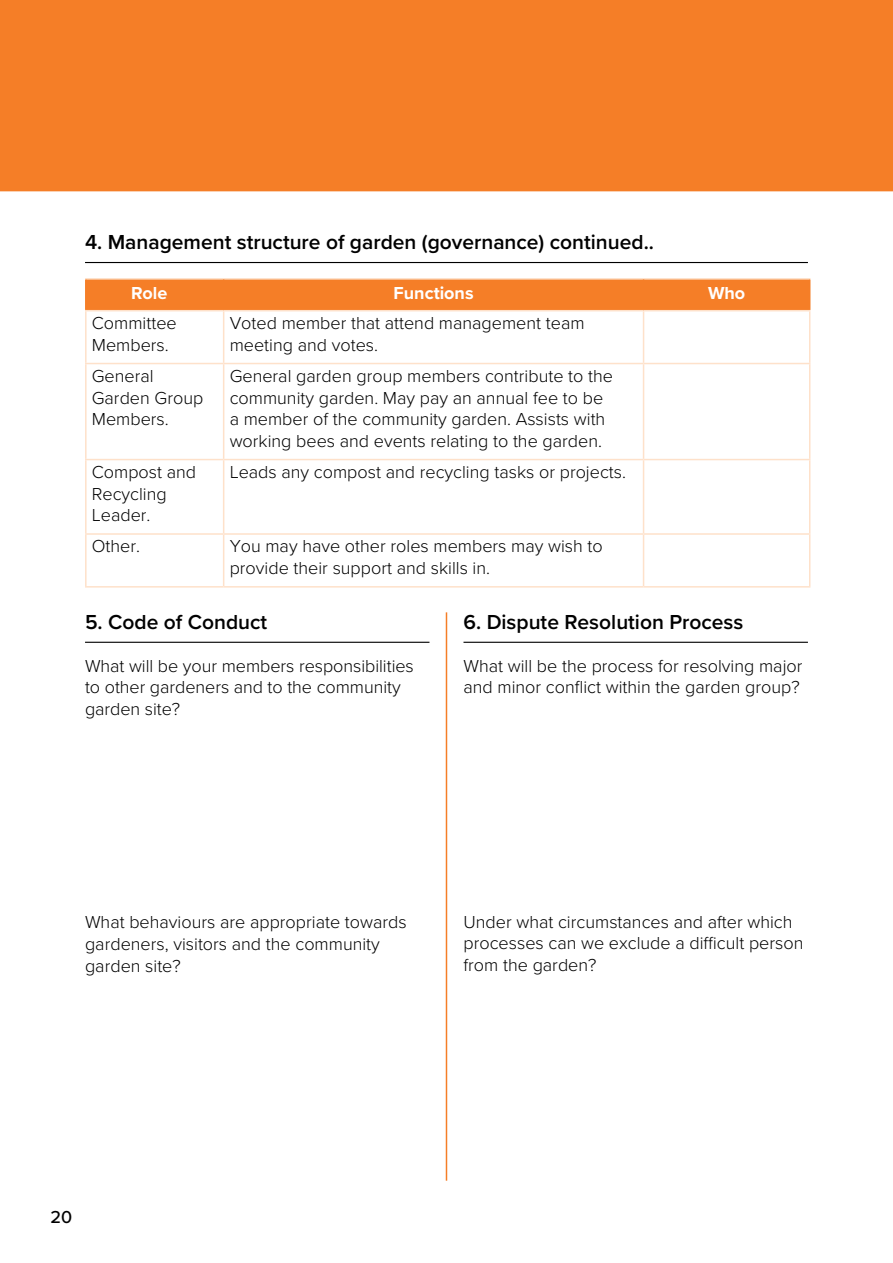
<style>
.page{position:relative;width:893px;height:1263px;background:#fff}
.page>*{position:absolute;margin:0;border:0;box-sizing:border-box;transform-origin:0 0}
.t1{font:600 21px "Proxima Nova";color:#000}
.t2{font:300 18px/21.6px "Proxima Nova";color:#000}
.t3{font:700 18px "Proxima Nova";color:#fff}
.t4{font:500 18px "Proxima Nova";color:#000}
</style>
<div class="page">
<hr style="left:85px;top:642px;width:344px;height:1px;background:#000">
<div style="left:87px;top:280px;width:722px;height:30px;background:#f57e27"></div>
<hr style="left:85px;top:278px;width:139px;height:2px;background:#fee1ca">
<hr style="left:224px;top:278px;width:420px;height:2px;background:#fee1ca">
<hr style="left:644px;top:278px;width:166px;height:2px;background:#fee1ca">
<hr style="left:85px;top:280px;width:2px;height:30px;background:#f57e27">
<hr style="left:223px;top:280px;width:1px;height:30px;background:#f57e27">
<hr style="left:643px;top:280px;width:1px;height:30px;background:#f57e27">
<hr style="left:809px;top:280px;width:1px;height:30px;background:#f57e27">
<hr style="left:85px;top:310px;width:139px;height:1px;background:#fee1ca">
<hr style="left:85px;top:311px;width:2px;height:52px;background:#fee1ca">
<hr style="left:224px;top:310px;width:420px;height:1px;background:#fee1ca">
<hr style="left:223px;top:311px;width:1px;height:52px;background:#fee1ca">
<hr style="left:644px;top:310px;width:166px;height:1px;background:#fee1ca">
<hr style="left:643px;top:311px;width:1px;height:52px;background:#fee1ca">
<hr style="left:809px;top:311px;width:1px;height:52px;background:#fee1ca">
<hr style="left:85px;top:363px;width:139px;height:1px;background:#fee1ca">
<hr style="left:85px;top:364px;width:2px;height:95px;background:#fee1ca">
<hr style="left:224px;top:363px;width:420px;height:1px;background:#fee1ca">
<hr style="left:223px;top:364px;width:1px;height:95px;background:#fee1ca">
<hr style="left:644px;top:363px;width:166px;height:1px;background:#fee1ca">
<hr style="left:643px;top:364px;width:1px;height:95px;background:#fee1ca">
<hr style="left:809px;top:364px;width:1px;height:95px;background:#fee1ca">
<hr style="left:85px;top:459px;width:139px;height:1px;background:#fee1ca">
<hr style="left:85px;top:460px;width:2px;height:73px;background:#fee1ca">
<hr style="left:224px;top:459px;width:420px;height:1px;background:#fee1ca">
<hr style="left:223px;top:460px;width:1px;height:73px;background:#fee1ca">
<hr style="left:644px;top:459px;width:166px;height:1px;background:#fee1ca">
<hr style="left:643px;top:460px;width:1px;height:73px;background:#fee1ca">
<hr style="left:809px;top:460px;width:1px;height:73px;background:#fee1ca">
<hr style="left:85px;top:533px;width:139px;height:2px;background:#fee1ca">
<hr style="left:85px;top:535px;width:2px;height:51px;background:#fee1ca">
<hr style="left:224px;top:533px;width:420px;height:2px;background:#fee1ca">
<hr style="left:223px;top:535px;width:1px;height:51px;background:#fee1ca">
<hr style="left:644px;top:533px;width:166px;height:2px;background:#fee1ca">
<hr style="left:643px;top:535px;width:1px;height:51px;background:#fee1ca">
<hr style="left:809px;top:535px;width:1px;height:51px;background:#fee1ca">
<hr style="left:85px;top:586px;width:139px;height:2px;background:#fee1ca">
<hr style="left:224px;top:586px;width:420px;height:2px;background:#fee1ca">
<hr style="left:644px;top:586px;width:166px;height:2px;background:#fee1ca">
<hr style="left:85px;top:262px;width:723px;height:1px;background:#000">
<hr style="left:463px;top:642px;width:345px;height:1px;background:#000">
<hr style="left:446px;top:612px;width:1px;height:569px;background:#f57e27">
<div style="left:0;top:0;width:893px;height:191px;background:#f57e27"></div>
<p class="t1" style="left:85px;top:227px;width:570px">4. Management structure of garden (governance) continued..</p>
<p class="t3" style="left:131px;top:280px;width:38px">Role</p>
<p class="t3" style="left:394px;top:280px;width:82px">Functions</p>
<p class="t3" style="left:708px;top:280px;width:39px">Who</p>
<p class="t2" style="left:92px;top:311px;width:86px">Committee<br>Members.</p>
<p class="t2" style="left:230px;top:311px;width:356px">Voted member that attend management team meeting and votes.</p>
<p class="t2" style="left:92px;top:364px;width:113px">General<br>Garden Group<br>Members.</p>
<p class="t2" style="left:230px;top:364px;width:385px">General garden group members contribute to the community garden. May pay an annual fee to be a member of the community garden. Assists with working bees and events relating to the garden.</p>
<p class="t2" style="left:92px;top:460px;width:106px">Compost and<br>Recycling<br>Leader.</p>
<p class="t2" style="left:230px;top:460px;width:398px">Leads any compost and recycling tasks or projects.</p>
<p class="t2" style="left:92px;top:535px;width:50px">Other.</p>
<p class="t2" style="left:230px;top:535px;width:375px">You may have other roles members may wish to provide their support and skills in.</p>
<h4 class="t1" style="left:85px;top:606px;width:184px">5. Code of Conduct</h4>
<p class="t2" style="left:85px;top:654px;width:330px">What will be your members responsibilities to other gardeners and to the community garden site?</p>
<h4 class="t1" style="left:463px;top:606px;width:281px">6. Dispute Resolution Process</h4>
<p class="t2" style="left:463px;top:654px;width:340px">What will be the process for resolving major and minor conflict within the garden group?</p>
<p class="t2" style="left:85px;top:910px;width:323px">What behaviours are appropriate towards gardeners, visitors and the community garden site?</p>
<p class="t2" style="left:463px;top:910px;width:341px">Under what circumstances and after which processes can we exclude a difficult person from the garden?</p>
<p class="t4" style="left:51px;top:1204px;width:23px">20</p>
</div>
